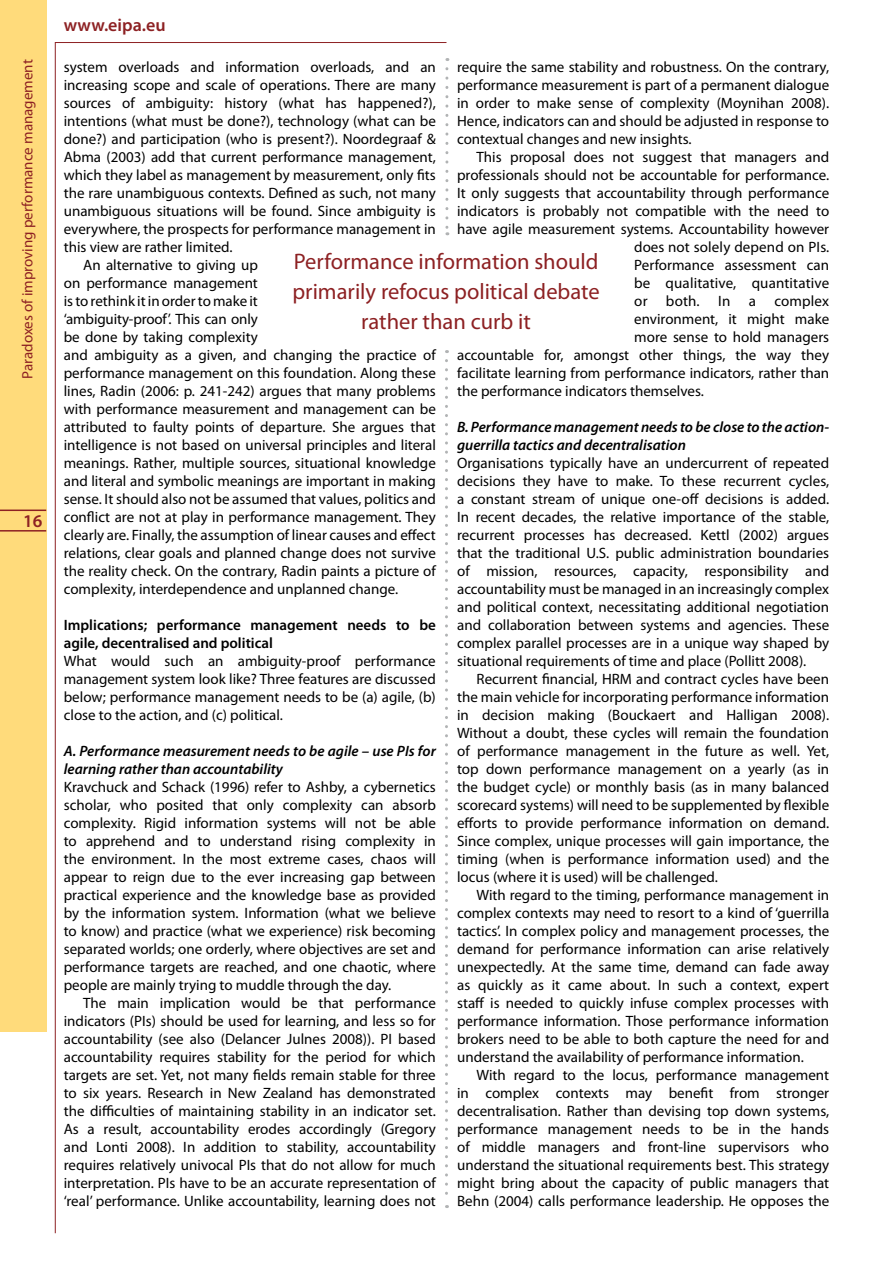
<style>
.page{position:relative;width:893px;height:1263px;background:#fff}
.page>*{position:absolute;margin:0;border:0;box-sizing:border-box;transform-origin:0 0}
.t1{font:22.5px/30px "Myriad Pro";color:#8d2123;text-align:center}
.t2{font:600 18px "Myriad Pro";color:#8d2123}
.t3{font:15px/18px "Myriad Pro";color:#000;text-align:justify}
.t4{font:italic 600 15px/18px "Myriad Pro";color:#000}
.t5{font:600 15px/18px "Myriad Pro";color:#000}
.t6{font:15px "Myriad Pro";color:#8d2123}
</style>
<div class="page">
<svg style="left:445px;top:69px;width:3px;height:166px"></svg>
<svg style="left:445px;top:361px;width:3px;height:847px"></svg>
<div style="left:0;top:0;width:46px;height:1032px;background:#ffdb7b"></div>
<hr style="left:0;top:509px;width:46px;height:2px;background:#8d2123">
<hr style="left:0;top:530px;width:46px;height:1px;background:#8d2123">
<p class="t6" style="left:18px;top:379px;width:321px;rotate:-90deg">Paradoxes of improving performance management</p>
<p class="t2" style="left:21px;top:469px;width:411px;rotate:-90deg">Ex mis etebatrum res? Ceridest viridepsena omaximil</p>
<p class="t2" style="left:23px;top:509px;width:21px">16</p>
<p class="t2" style="left:64px;top:13px;width:103px">www.eipa.eu</p>
<p class="t3" style="left:64px;top:58px;width:374px">system overloads and information overloads, and an</p>
<p class="t3" style="left:64px;top:76px;width:374px">increasing scope and scale of operations. There are many</p>
<p class="t3" style="left:64px;top:94px;width:374px">sources of ambiguity: history (what has happened?),</p>
<p class="t3" style="left:64px;top:112px;width:374px">intentions (what must be done?), technology (what can be</p>
<p class="t3" style="left:64px;top:130px;width:374px">done?) and participation (who is present?). Noordegraaf &amp;</p>
<p class="t3" style="left:64px;top:148px;width:374px">Abma (2003) add that current performance management,</p>
<p class="t3" style="left:64px;top:166px;width:374px">which they label as management by measurement, only fits</p>
<p class="t3" style="left:64px;top:184px;width:374px">the rare unambiguous contexts. Defined as such, not many</p>
<p class="t3" style="left:64px;top:202px;width:374px">unambiguous situations will be found. Since ambiguity is</p>
<p class="t3" style="left:64px;top:220px;width:374px">everywhere, the prospects for performance management in</p>
<p class="t3" style="left:64px;top:238px;width:170px">this view are rather limited.</p>
<p class="t3" style="left:83px;top:256px;width:176px">An alternative to giving up</p>
<p class="t3" style="left:64px;top:274px;width:196px">on performance management</p>
<p class="t3" style="left:64px;top:292px;width:196px">is to rethink it in order to make it</p>
<p class="t3" style="left:64px;top:310px;width:196px">‘ambiguity-proof’. This can only</p>
<p class="t3" style="left:64px;top:328px;width:196px">be done by taking complexity</p>
<p class="t3" style="left:64px;top:346px;width:374px">and ambiguity as a given, and changing the practice of</p>
<p class="t3" style="left:64px;top:364px;width:374px">performance management on this foundation. Along these</p>
<p class="t3" style="left:64px;top:382px;width:374px">lines, Radin (2006: p. 241-242) argues that many problems</p>
<p class="t3" style="left:64px;top:400px;width:374px">with performance measurement and management can be</p>
<p class="t3" style="left:64px;top:418px;width:374px">attributed to faulty points of departure. She argues that</p>
<p class="t3" style="left:64px;top:436px;width:374px">intelligence is not based on universal principles and literal</p>
<p class="t3" style="left:64px;top:454px;width:374px">meanings. Rather, multiple sources, situational knowledge</p>
<p class="t3" style="left:64px;top:472px;width:374px">and literal and symbolic meanings are important in making</p>
<p class="t3" style="left:64px;top:490px;width:374px">sense. It should also not be assumed that values, politics and</p>
<p class="t3" style="left:64px;top:508px;width:374px">conflict are not at play in performance management. They</p>
<p class="t3" style="left:64px;top:526px;width:373px">clearly are. Finally, the assumption of linear causes and effect</p>
<p class="t3" style="left:64px;top:544px;width:374px">relations, clear goals and planned change does not survive</p>
<p class="t3" style="left:64px;top:562px;width:374px">the reality check. On the contrary, Radin paints a picture of</p>
<p class="t3" style="left:64px;top:580px;width:336px">complexity, interdependence and unplanned change.</p>
<p class="t5" style="left:64px;top:616px;width:374px">Implications; performance management needs to be agile, decentralised and political</p>
<p class="t3" style="left:64px;top:652px;width:374px">What would such an ambiguity-proof performance management system look like? Three features are discussed below; performance management needs to be (a) agile, (b) close to the action, and (c) political.</p>
<p class="t4" style="left:64px;top:742px;width:374px">A. Performance measurement needs to be agile – use PIs for learning rather than accountability</p>
<p class="t3" style="left:64px;top:778px;width:374px">Kravchuck and Schack (1996) refer to Ashby, a cybernetics scholar, who posited that only complexity can absorb complexity. Rigid information systems will not be able to apprehend and to understand rising complexity in the environment. In the most extreme cases, chaos will appear to reign due to the ever increasing gap between practical experience and the knowledge base as provided by the information system. Information (what we believe to know) and practice (what we experience) risk becoming separated worlds; one orderly, where objectives are set and performance targets are reached, and one chaotic, where people are mainly trying to muddle through the day.</p>
<p class="t3" style="left:64px;top:994px;width:374px;text-indent:20px">The main implication would be that performance indicators (PIs) should be used for learning, and less so for accountability (see also (Delancer Julnes 2008)). PI based accountability requires stability for the period for which targets are set. Yet, not many fields remain stable for three to six years. Research in New Zealand has demonstrated the difficulties of maintaining stability in an indicator set.<br>As a result, accountability erodes accordingly (Gregory and Lonti 2008). In addition to stability, accountability requires relatively univocal PIs that do not allow for much interpretation. PIs have to be an accurate representation of ‘real’ performance. Unlike accountability, learning does not</p>
<p class="t3" style="left:457px;top:58px;width:374px">require the same stability and robustness. On the contrary, performance measurement is part of a permanent dialogue in order to make sense of complexity (Moynihan 2008).<br>Hence, indicators can and should be adjusted in response to contextual changes and new insights.</p>
<p class="t3" style="left:477px;top:148px;width:354px">This proposal does not suggest that managers and</p>
<p class="t3" style="left:457px;top:166px;width:374px">professionals should not be accountable for performance.</p>
<p class="t3" style="left:457px;top:184px;width:374px">It only suggests that accountability through performance</p>
<p class="t3" style="left:457px;top:202px;width:374px">indicators is probably not compatible with the need to</p>
<p class="t3" style="left:457px;top:220px;width:374px">have agile measurement systems. Accountability however</p>
<p class="t3" style="left:634px;top:238px;width:196px">does not solely depend on PIs.</p>
<p class="t3" style="left:634px;top:256px;width:196px">Performance assessment can</p>
<p class="t3" style="left:634px;top:274px;width:196px">be qualitative, quantitative</p>
<p class="t3" style="left:634px;top:292px;width:196px">or both. In a complex</p>
<p class="t3" style="left:634px;top:310px;width:196px">environment, it might make</p>
<p class="t3" style="left:634px;top:328px;width:196px">more sense to hold managers</p>
<p class="t3" style="left:457px;top:346px;width:374px">accountable for, amongst other things, the way they</p>
<p class="t3" style="left:457px;top:364px;width:374px">facilitate learning from performance indicators, rather than</p>
<p class="t3" style="left:457px;top:382px;width:248px">the performance indicators themselves.</p>
<p class="t4" style="left:457px;top:418px;width:374px">B. Performance management needs to be close to the action&shy;guerrilla tactics and decentralisation</p>
<p class="t3" style="left:457px;top:454px;width:374px">Organisations typically have an undercurrent of repeated decisions they have to make. To these recurrent cycles, a constant stream of unique one-off decisions is added.<br>In recent decades, the relative importance of the stable, recurrent processes has decreased. Kettl (2002) argues that the traditional U.S. public administration boundaries of mission, resources, capacity, responsibility and accountability must be managed in an increasingly complex and political context, necessitating additional negotiation and collaboration between systems and agencies. These complex parallel processes are in a unique way shaped by situational requirements of time and place (Pollitt 2008).</p>
<p class="t3" style="left:457px;top:670px;width:374px;text-indent:20px">Recurrent financial, HRM and contract cycles have been the main vehicle for incorporating performance information in decision making (Bouckaert and Halligan 2008).<br>Without a doubt, these cycles will remain the foundation of performance management in the future as well. Yet, top down performance management on a yearly (as in the budget cycle) or monthly basis (as in many balanced scorecard systems) will need to be supplemented by flexible efforts to provide performance information on demand.<br>Since complex, unique processes will gain importance, the timing (when is performance information used) and the locus (where it is used) will be challenged.</p>
<p class="t3" style="left:457px;top:886px;width:374px;text-indent:20px">With regard to the timing, performance management in complex contexts may need to resort to a kind of ‘guerrilla tactics’. In complex policy and management processes, the demand for performance information can arise relatively unexpectedly. At the same time, demand can fade away as quickly as it came about. In such a context, expert staff is needed to quickly infuse complex processes with performance information. Those performance information brokers need to be able to both capture the need for and understand the availability of performance information.</p>
<p class="t3" style="left:457px;top:1066px;width:374px;text-indent:20px">With regard to the locus, performance management in complex contexts may benefit from stronger decentralisation. Rather than devising top down systems, performance management needs to be in the hands of middle managers and front-line supervisors who understand the situational requirements best. This strategy might bring about the capacity of public managers that Behn (2004) calls performance leadership. He opposes the</p>
<h1 class="t1" style="left:292px;top:246px;width:309px">Performance information should primarily refocus political debate rather than curb it</h1>
</div>
